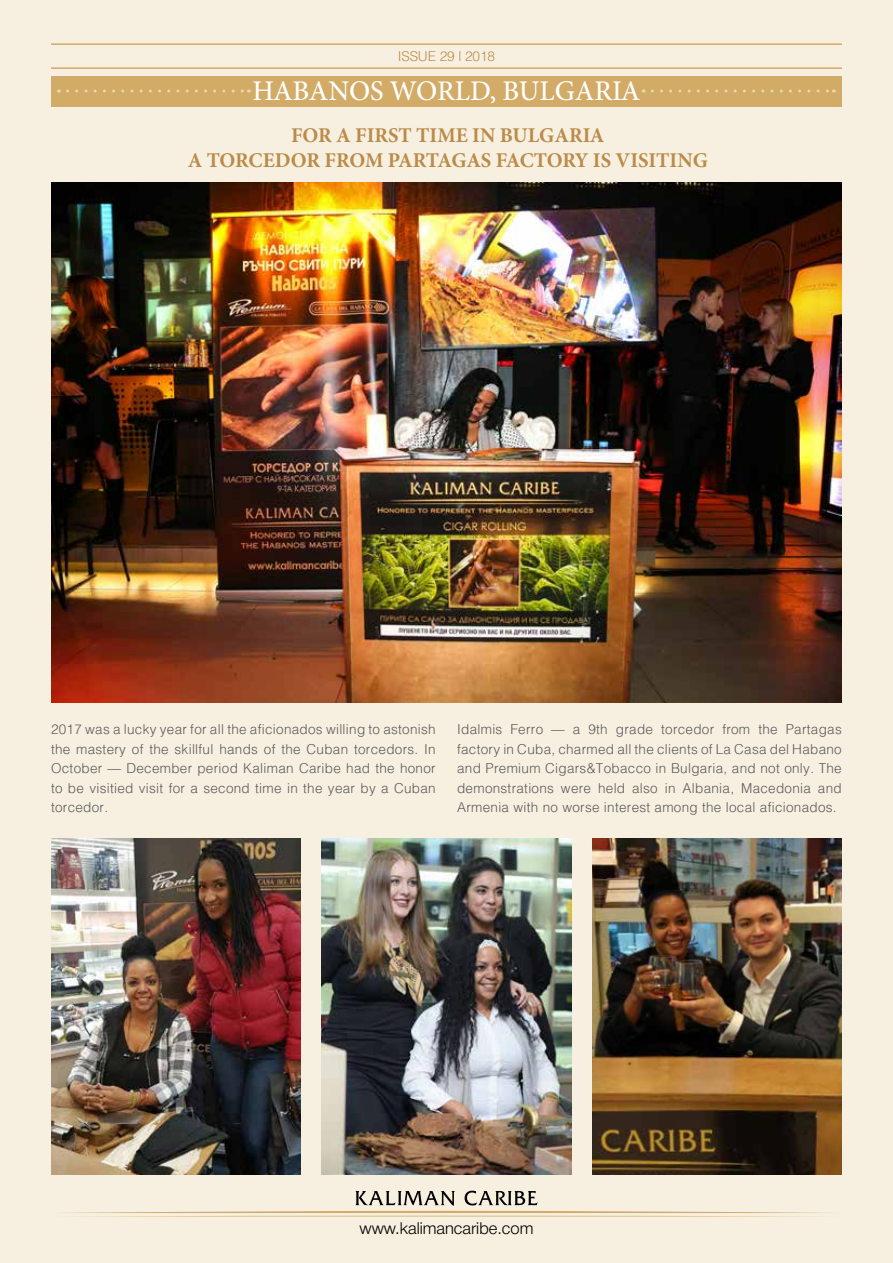
<style>
.page{position:relative;width:893px;height:1263px;background:#f7f0e0}
.page>*{position:absolute;margin:0;border:0;box-sizing:border-box;transform-origin:0 0}
.t1{font:500 28.5px "Minion Pro";color:#fff}
.t2{font:700 21px/25.2px "Minion Pro";color:#bb8b4a;text-align:center}
.t3{font:16.5px "Helvetica 4 Light";color:#000}
.t4{font:300 15px/19.5px "Helv Cyr";letter-spacing:.02em;color:#58595b;text-align:justify}
.t5{font:300 15px "Helv Cyr";letter-spacing:-.005em;color:#bb8b4a}
</style>
<div class="page">
<hr style="left:51px;top:43px;width:791px;height:2px;background:#d2ab67">
<hr style="left:51px;top:67px;width:791px;height:2px;background:#d2ab67">
<svg style="left:63px;top:1191px;width:766px;height:25px"></svg>
<img style="left:51px;top:182px;width:791px;height:520px">
<img style="left:593px;top:838px;width:249px;height:337px">
<img style="left:322px;top:838px;width:249px;height:336px">
<img style="left:51px;top:838px;width:250px;height:337px">
<div style="left:51px;top:76px;width:791px;height:30px;background:#d2ab67"></div>
<svg style="left:68px;top:89px;width:181px;height:3px"></svg>
<svg style="left:652px;top:89px;width:182px;height:3px"></svg>
<p class="t5" style="left:398px;top:48px;width:99px">ISSUE 29 | 2018</p>
<h1 class="t1" style="left:252px;top:72px;width:390px">HABANOS WORLD, BULGARIA</h1>
<h2 class="t2" style="left:188px;top:122px;width:521px">FOR A FIRST TIME IN BULGARIA<br>A TORCEDOR FROM PARTAGAS FACTORY IS VISITING</h2>
<p class="t4" style="left:51px;top:720px;width:386px">2017 was a lucky year for all the aficionados willing to astonish the mastery of the skillful hands of the Cuban torcedors. In October – December period Kaliman Caribe had the honor to be visitied visit for a second time in the year by a Cuban torcedor.</p>
<p class="t4" style="left:457px;top:720px;width:386px">Idalmis Ferro – a 9th grade torcedor from the Partagas factory in Cuba, charmed all the clients of La Casa del Habano and Premium Cigars&amp;Tobacco in Bulgaria, and not only. The demonstrations were held also in Albania, Macedonia and Armenia with no worse interest among the local aficionados.</p>
<p class="t3" style="left:359px;top:1219px;width:175px">www.kalimancaribe.com</p>
</div>
